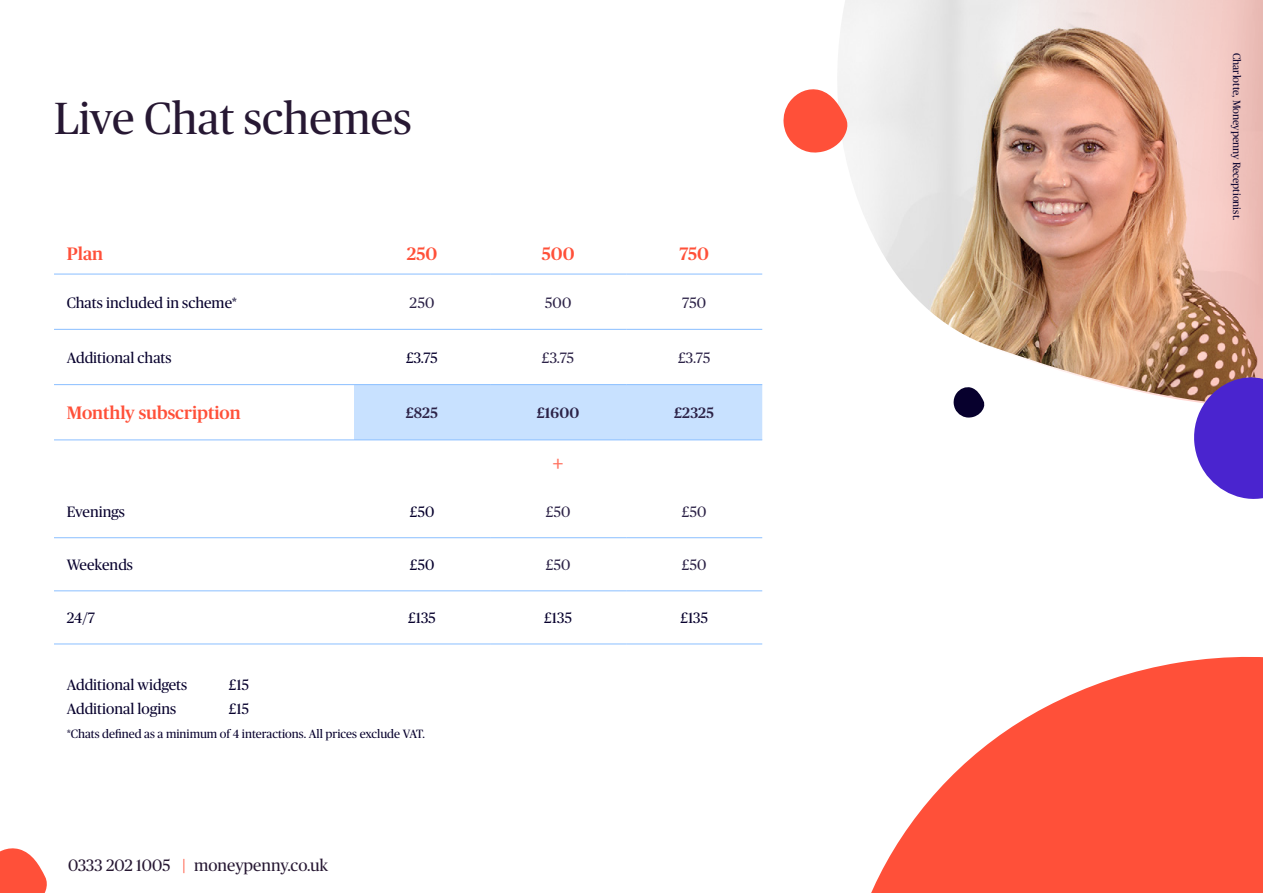
<style>
.page{position:relative;width:1263px;height:893px;background:#fff}
.page>*{position:absolute;margin:0;border:0;box-sizing:border-box;transform-origin:0 0}
.t1{font:45px "Publico";color:#271833}
.t2{font:500 24px "Publico";color:#ff7361}
.t3{font:500 18px "Publico";color:#ff5039}
.t4{font:16.5px "Publico";color:#271833}
.t5{font:15px "Publico";color:#07002d}
.t6{font:15px "Publico";letter-spacing:.015em;color:#2c2247}
.t7{font:500 15px "Publico";letter-spacing:.015em;color:#2c2247}
.t8{font:12px "Publico";color:#07002d}
.t9{font:10.5px "Publico";color:#07002d}
.s1{font-weight:500;color:#ff5039}
</style>
<div class="page">
<svg style="left:871px;top:656px;width:392px;height:237px;fill:#ff5039"></svg>
<svg style="left:0;top:848px;width:47px;height:45px"></svg>
<div style="left:354px;top:385px;width:408px;height:54px;background:#c8e1ff"></div>
<hr style="left:54px;top:274px;width:300px;height:1px;background:#8abfff">
<hr style="left:54px;top:537px;width:300px;height:1px;background:#8abfff">
<hr style="left:354px;top:274px;width:136px;height:1px;background:#8abfff">
<hr style="left:490px;top:274px;width:136px;height:1px;background:#8abfff">
<hr style="left:626px;top:274px;width:136px;height:1px;background:#8abfff">
<hr style="left:54px;top:329px;width:300px;height:1px;background:#8abfff">
<hr style="left:54px;top:590px;width:300px;height:1px;background:#8abfff">
<hr style="left:354px;top:329px;width:136px;height:1px;background:#8abfff">
<hr style="left:490px;top:329px;width:136px;height:1px;background:#8abfff">
<hr style="left:354px;top:537px;width:136px;height:1px;background:#8abfff">
<hr style="left:490px;top:537px;width:136px;height:1px;background:#8abfff">
<hr style="left:354px;top:590px;width:136px;height:1px;background:#8abfff">
<hr style="left:490px;top:590px;width:136px;height:1px;background:#8abfff">
<hr style="left:626px;top:329px;width:136px;height:1px;background:#8abfff">
<hr style="left:626px;top:537px;width:136px;height:1px;background:#8abfff">
<hr style="left:626px;top:590px;width:136px;height:1px;background:#8abfff">
<hr style="left:54px;top:384px;width:300px;height:1px;background:#8abfff">
<hr style="left:54px;top:644px;width:300px;height:1px;background:#8abfff">
<hr style="left:354px;top:384px;width:136px;height:1px;background:#8abfff">
<hr style="left:354px;top:644px;width:136px;height:1px;background:#8abfff">
<hr style="left:490px;top:384px;width:136px;height:1px;background:#8abfff">
<hr style="left:626px;top:384px;width:136px;height:1px;background:#8abfff">
<hr style="left:490px;top:644px;width:136px;height:1px;background:#8abfff">
<hr style="left:626px;top:644px;width:136px;height:1px;background:#8abfff">
<hr style="left:54px;top:439px;width:300px;height:1px;background:#8abfff">
<hr style="left:354px;top:439px;width:136px;height:1px;background:#8abfff">
<hr style="left:490px;top:439px;width:136px;height:1px;background:#8abfff">
<hr style="left:626px;top:439px;width:136px;height:1px;background:#8abfff">
<img style="left:838px;top:0;width:425px;height:406px">
<svg style="left:783px;top:87px;width:65px;height:67px"></svg>
<svg style="left:953px;top:386px;width:31px;height:32px"></svg>
<svg style="left:1193px;top:373px;width:70px;height:126px;background:#6947c6"></svg>
<h1 class="t1" style="left:54px;top:93px;width:359px">Live Chat schemes</h1>
<p class="t3" style="left:67px;top:244px;width:38px">Plan</p>
<p class="t3" style="left:407px;top:244px;width:32px">250</p>
<p class="t3" style="left:542px;top:244px;width:35px">500</p>
<p class="t3" style="left:679px;top:244px;width:31px">750</p>
<p class="t5" style="left:67px;top:294px;width:172px">Chats included in scheme*</p>
<p class="t6" style="left:410px;top:294px;width:26px">250</p>
<p class="t6" style="left:545px;top:294px;width:28px">500</p>
<p class="t6" style="left:682px;top:294px;width:25px">750</p>
<p class="t5" style="left:67px;top:349px;width:106px">Additional chats</p>
<p class="t5" style="left:406px;top:349px;width:33px">£3.75</p>
<p class="t6" style="left:542px;top:349px;width:34px">£3.75</p>
<p class="t6" style="left:678px;top:349px;width:34px">£3.75</p>
<p class="t3" style="left:67px;top:403px;width:176px">Monthly subscription</p>
<p class="t7" style="left:406px;top:405px;width:34px">£825</p>
<p class="t7" style="left:537px;top:405px;width:44px">£1600</p>
<p class="t7" style="left:674px;top:405px;width:41px">£2325</p>
<h2 class="t2" style="left:553px;top:450px;width:13px">+</h2>
<p class="t5" style="left:67px;top:504px;width:60px">Evenings</p>
<p class="t5" style="left:410px;top:504px;width:26px">£50</p>
<p class="t6" style="left:546px;top:504px;width:26px">£50</p>
<p class="t6" style="left:682px;top:504px;width:26px">£50</p>
<p class="t5" style="left:67px;top:557px;width:68px">Weekends</p>
<p class="t5" style="left:410px;top:557px;width:26px">£50</p>
<p class="t6" style="left:546px;top:557px;width:26px">£50</p>
<p class="t6" style="left:682px;top:557px;width:26px">£50</p>
<p class="t5" style="left:67px;top:610px;width:30px">24/7</p>
<p class="t5" style="left:408px;top:610px;width:29px">£135</p>
<p class="t5" style="left:544px;top:610px;width:29px">£135</p>
<p class="t5" style="left:680px;top:610px;width:29px">£135</p>
<p class="t5" style="left:67px;top:677px;width:122px">Additional widgets</p>
<p class="t5" style="left:229px;top:677px;width:22px">£15</p>
<p class="t5" style="left:67px;top:701px;width:111px">Additional logins</p>
<p class="t5" style="left:229px;top:701px;width:22px">£15</p>
<p class="t8" style="left:67px;top:727px;width:360px">*Chats defined as a minimum of 4 interactions. All prices exclude VAT.</p>
<p class="t4" style="left:68px;top:856px;width:262px">0333 202 1005 <span class="s1">|</span> moneypenny.co.uk</p>
<p class="t9" style="left:1243px;top:53px;width:169px;rotate:90deg">Charlotte, Moneypenny Receptionist.</p>
</div>
